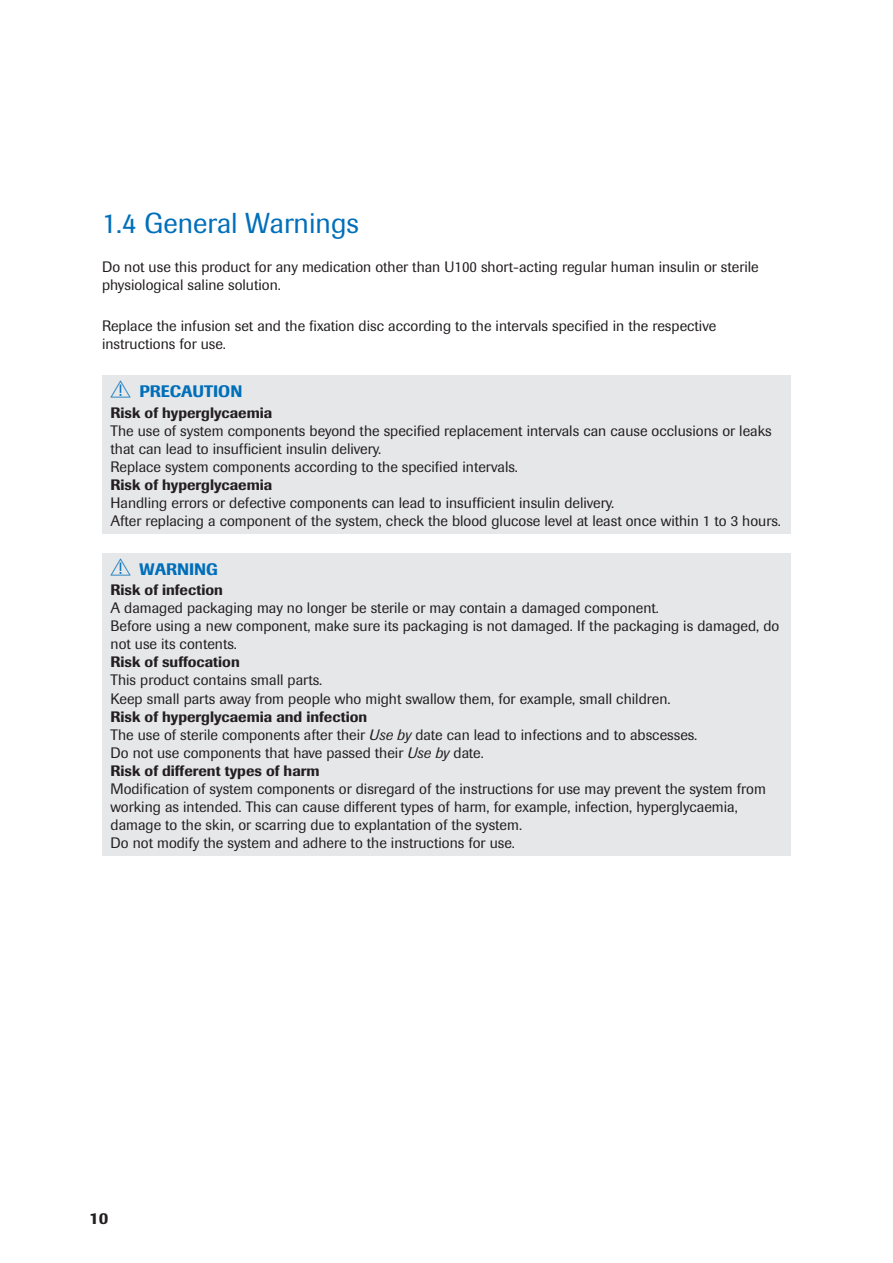
<style>
.page{position:relative;width:893px;height:1263px;background:#fff}
.page>*{position:absolute;margin:0;border:0;box-sizing:border-box;transform-origin:0 0}
.t1{font:28.5px "Imago Pro";color:#006fba}
.t2{font:500 16.5px "Imago Pro";color:#006fba}
.t3{font:500 16.5px "Imago Pro";color:#231f20}
.t4{font:15px/18px "Imago Pro";color:#231f20}
.t5{font:500 15px "Imago Pro";color:#231f20}
.s1{font-weight:500}
.s2{font-style:italic}
</style>
<div class="page">
<div style="left:102px;top:376px;width:689px;height:31px;background:#e6e7e9"></div>
<div style="left:102px;top:406px;width:689px;height:15px;background:#e6e7e9"></div>
<div style="left:102px;top:420px;width:689px;height:42px;background:#e6e7e9"></div>
<div style="left:102px;top:456px;width:689px;height:24px;background:#e6e7e9"></div>
<div style="left:102px;top:478px;width:689px;height:15px;background:#e6e7e9"></div>
<div style="left:102px;top:492px;width:689px;height:24px;background:#e6e7e9"></div>
<div style="left:102px;top:510px;width:689px;height:24px;background:#e6e7e9"></div>
<div style="left:102px;top:553px;width:689px;height:32px;background:#e6e7e9"></div>
<div style="left:102px;top:584px;width:689px;height:15px;background:#e6e7e9"></div>
<div style="left:102px;top:598px;width:689px;height:23px;background:#e6e7e9"></div>
<div style="left:102px;top:616px;width:689px;height:41px;background:#e6e7e9"></div>
<div style="left:102px;top:656px;width:689px;height:15px;background:#e6e7e9"></div>
<div style="left:102px;top:670px;width:689px;height:23px;background:#e6e7e9"></div>
<div style="left:102px;top:688px;width:689px;height:23px;background:#e6e7e9"></div>
<div style="left:102px;top:710px;width:689px;height:15px;background:#e6e7e9"></div>
<div style="left:102px;top:724px;width:689px;height:23px;background:#e6e7e9"></div>
<div style="left:102px;top:742px;width:689px;height:23px;background:#e6e7e9"></div>
<div style="left:102px;top:764px;width:689px;height:15px;background:#e6e7e9"></div>
<div style="left:102px;top:778px;width:689px;height:59px;background:#e6e7e9"></div>
<div style="left:102px;top:832px;width:689px;height:23px;background:#e6e7e9"></div>
<h1 class="t1" style="left:102px;top:205px;width:258px">1.4 General Warnings</h1>
<p class="t4" style="left:102px;top:258px;width:658px">Do not use this product for any medication other than U100 short-acting regular human insulin or sterile physiological saline solution.</p>
<p class="t4" style="left:102px;top:316px;width:616px">Replace the infusion set and the fixation disc according to the intervals specified in the respective instructions for use.</p>
<p class="t2" style="left:140px;top:380px;width:104px">PRECAUTION</p>
<p class="t5" style="left:111px;top:403px;width:163px">Risk of hyperglycaemia</p>
<p class="t4" style="left:111px;top:421px;width:663px">The use of system components beyond the specified replacement intervals can cause occlusions or leaks that can lead to insufficient insulin delivery.<br>Replace system components according to the specified intervals.</p>
<p class="t5" style="left:111px;top:475px;width:163px">Risk of hyperglycaemia</p>
<p class="t4" style="left:111px;top:493px;width:670px">Handling errors or defective components can lead to insufficient insulin delivery.<br>After replacing a component of the system, check the blood glucose level at least once within 1 to 3 hours.</p>
<p class="t2" style="left:140px;top:558px;width:80px">WARNING</p>
<p class="t5" style="left:111px;top:580px;width:114px">Risk of infection</p>
<p class="t4" style="left:111px;top:599px;width:670px">A damaged packaging may no longer be sterile or may contain a damaged component.<br>Before using a new component, make sure its packaging is not damaged. If the packaging is damaged, do not use its contents.</p>
<p class="t5" style="left:111px;top:652px;width:131px">Risk of suffocation</p>
<p class="t4" style="left:111px;top:671px;width:560px">This product contains small parts.<br>Keep small parts away from people who might swallow them, for example, small children.</p>
<p class="t4" style="left:111px;top:707px;width:587px"><span class="s1">Risk of hyperglycaemia and infection<br></span>The use of sterile components after their <span class="s2">Use by</span> date can lead to infections and to abscesses.<br>Do not use components that have passed their <span class="s2">Use by</span> date.<br><span class="s1">Risk of different types of harm</span></p>
<p class="t4" style="left:111px;top:779px;width:657px">Modification of system components or disregard of the instructions for use may prevent the system from working as intended. This can cause different types of harm, for example, infection, hyperglycaemia, damage to the skin, or scarring due to explantation of the system.<br>Do not modify the system and adhere to the instructions for use.</p>
<p class="t3" style="left:89px;top:1208px;width:21px">10</p>
</div>
